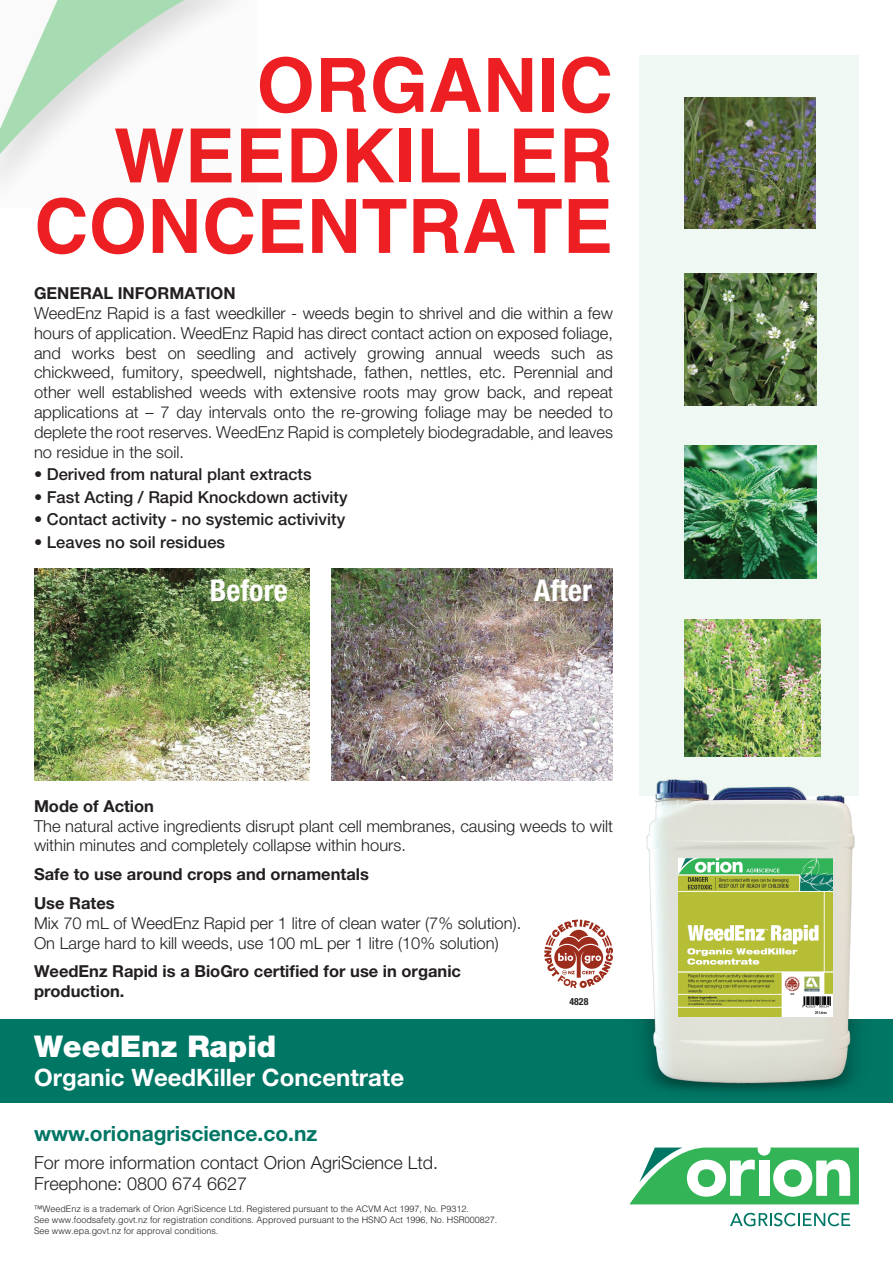
<style>
.page{position:relative;width:893px;height:1263px;background:#fff}
.page>*{position:absolute;margin:0;border:0;box-sizing:border-box;transform-origin:0 0}
.t1{font:700 75px/70.5px "Helvetica LT Std";letter-spacing:.005em;color:#ed1f23;text-align:right}
.t2{font:900 30px "Helvetica Neue LT Std";color:#fff}
.t3{font:700 condensed 30px "Helvetica Neue LT Std";color:#fff}
.t4{font:700 24px "Helvetica Neue LT Std";color:#fff}
.t5{font:700 21px "Helvetica Neue LT Std";color:#007665}
.t6{font:300 18px/21.6px "Helvetica Neue LT Std";color:#231f20}
.t7{font:300 16.5px/19.8px "Helvetica Neue LT Std";color:#231f20}
.t8{font:700 16.5px/28.8px "Helvetica Neue LT Std";color:#231f20}
.t9{font:500 16.5px "Helvetica Neue LT Std";color:#231f20}
.t10{font:700 condensed 9.75px "Helvetica Neue LT Std";color:#231f20}
.t11{font:300 9px/10.8px "Helvetica LT Std";color:#231f20}
</style>
<div class="page">
<svg style="left:630px;top:1147px;width:229px;height:57px"></svg>
<svg style="left:730px;top:1213px;width:120px;height:13px"></svg>
<div style="left:0;top:0;width:257px;height:207px;background:#fbfbfb"></div>
<svg style="left:0;top:0;width:224px;height:175px"></svg>
<img style="left:34px;top:569px;width:275px;height:211px">
<img style="left:332px;top:569px;width:280px;height:211px">
<div style="left:640px;top:55px;width:219px;height:741px;background:#f0f8f4"></div>
<img style="left:684px;top:97px;width:132px;height:132px">
<img style="left:684px;top:273px;width:133px;height:132px">
<img style="left:684px;top:446px;width:133px;height:132px">
<img style="left:684px;top:619px;width:137px;height:137px">
<div style="left:0;top:1020px;width:893px;height:83px;background:#007665"></div>
<img style="left:622px;top:756px;width:256px;height:336px">
<img style="left:678px;top:859px;width:154px;height:158px">
<svg style="left:544px;top:919px;width:69px;height:69px"></svg>
<h1 class="t1" style="left:34px;top:49px;width:580px">ORGANIC<br>WEEDKILLER<br>CONCENTRATE</h1>
<p class="t8" style="left:34px;top:279px;width:203px">GENERAL INFORMATION</p>
<p class="t7" style="left:34px;top:303px;width:581px;text-align:justify">WeedEnz Rapid is a fast weedkiller - weeds begin to shrivel and die within a few hours of application. WeedEnz Rapid has direct contact action on exposed foliage, and works best on seedling and actively growing annual weeds such as chickweed, fumitory, speedwell, nightshade, fathen, nettles, etc. Perennial and other well established weeds with extensive roots may grow back, and repeat applications at – 7 day intervals onto the re-growing foliage may be needed to deplete the root reserves. WeedEnz Rapid is completely biodegradable, and leaves no residue in the soil.</p>
<p class="t9" style="left:34px;top:464px;width:279px">• Derived from natural plant extracts</p>
<p class="t9" style="left:34px;top:487px;width:315px">• Fast Acting / Rapid Knockdown activity</p>
<p class="t9" style="left:34px;top:509px;width:313px">• Contact activity - no systemic activivity</p>
<p class="t9" style="left:34px;top:532px;width:193px">• Leaves no soil residues</p>
<h2 class="t3" style="left:210px;top:573px;width:79px">Before</h2>
<h2 class="t3" style="left:534px;top:573px;width:60px">After</h2>
<p class="t8" style="left:34px;top:791px;width:122px">Mode of Action</p>
<p class="t7" style="left:34px;top:815px;width:581px">The natural active ingredients disrupt plant cell membranes, causing weeds to wilt within minutes and completely collapse within hours.</p>
<p class="t8" style="left:34px;top:859px;width:336px">Safe to use around crops and ornamentals<br>Use Rates</p>
<p class="t7" style="left:34px;top:913px;width:489px">Mix 70 mL of WeedEnz Rapid per 1 litre of clean water (7% solution).<br>On Large hard to kill weeds, use 100 mL per 1 litre (10% solution)</p>
<p class="t8" style="left:34px;top:961px;width:429px;line-height:19.8px">WeedEnz Rapid is a BioGro certified for use in organic production.</p>
<p class="t10" style="left:569px;top:995px;width:20px">4828</p>
<h2 class="t2" style="left:34px;top:1028px;width:244px">WeedEnz Rapid</h2>
<h3 class="t4" style="left:34px;top:1062px;width:372px">Organic WeedKiller Concentrate</h3>
<p class="t5" style="left:34px;top:1120px;width:285px">www.orionagriscience.co.nz</p>
<p class="t6" style="left:34px;top:1151px;width:406px">For more information contact Orion AgriScience Ltd.<br>Freephone: 0800 674 6627</p>
<p class="t11" style="left:34px;top:1204px;width:465px">™WeedEnz is a trademark of Orion AgriSicence Ltd. Registered pursuant to the ACVM Act 1997, No. P9312.<br>See www.foodsafety.govt.nz for registration conditions. Approved pursuant to the HSNO Act 1996, No. HSR000827.<br>See www.epa.govt.nz for approval conditions.</p>
</div>
